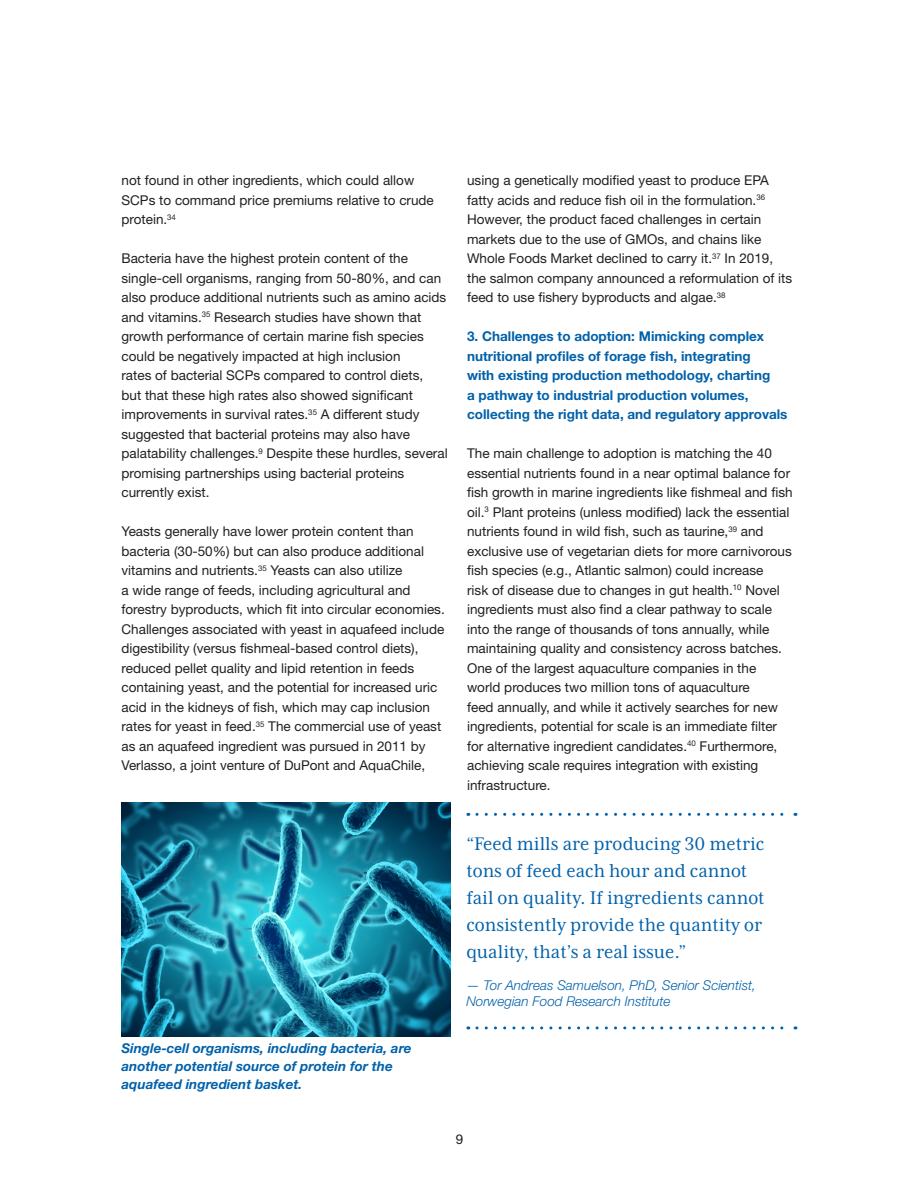
<style>
.page{position:relative;width:918px;height:1188px;background:#fff}
.page>*{position:absolute;margin:0;border:0;box-sizing:border-box;transform-origin:0 0}
.t1{font:21px/27px "Mrs Eaves XL Serif Nar OT";color:#0161aa}
.t2{font:13.5px/19.5px "Helvetica Neue LT Std";color:#231f20}
.Heading_1{font:700 13.5px/19.5px "Helvetica Neue LT Std";color:#0161aa}
.Heading_1-2{font:italic 700 13.5px/18px "Helvetica Neue LT Std";color:#0161aa}
.t3{font:italic 300 13.5px/16.2px "Helvetica Neue LT Std";color:#0161aa}
</style>
<div class="page">
<img style="left:122px;top:803px;width:329px;height:233px">
<svg style="left:477px;top:813px;width:319px;height:3px"></svg>
<svg style="left:477px;top:1026px;width:319px;height:3px"></svg>
<p class="t2" style="left:122px;top:170px;width:314px">not found in other ingredients, which could allow<br>SCPs to command price premiums relative to crude protein.<sup>34</sup></p>
<p class="t2" style="left:122px;top:248px;width:328px">Bacteria have the highest protein content of the single-cell organisms, ranging from 50-80%, and can also produce additional nutrients such as amino acids and vitamins.<sup>35</sup> Research studies have shown that growth performance of certain marine fish species could be negatively impacted at high inclusion<br>rates of bacterial SCPs compared to control diets,<br>but that these high rates also showed significant improvements in survival rates.<sup>35</sup> A different study suggested that bacterial proteins may also have palatability challenges.<sup>9</sup> Despite these hurdles, several promising partnerships using bacterial proteins currently exist.</p>
<p class="t2" style="left:122px;top:521px;width:325px">Yeasts generally have lower protein content than bacteria (30-50%) but can also produce additional vitamins and nutrients.<sup>35</sup> Yeasts can also utilize<br>a wide range of feeds, including agricultural and forestry byproducts, which fit into circular economies.<br>Challenges associated with yeast in aquafeed include digestibility (versus fishmeal-based control diets), reduced pellet quality and lipid retention in feeds containing yeast, and the potential for increased uric acid in the kidneys of fish, which may cap inclusion rates for yeast in feed.<sup>35</sup> The commercial use of yeast as an aquafeed ingredient was pursued in 2011 by Verlasso, a joint venture of DuPont and AquaChile,</p>
<p class="t2" style="left:467px;top:170px;width:327px">using a genetically modified yeast to produce EPA fatty acids and reduce fish oil in the formulation.<sup>36<br></sup>However, the product faced challenges in certain markets due to the use of GMOs, and chains like Whole Foods Market declined to carry it.<sup>37</sup> In 2019, the salmon company announced a reformulation of its feed to use fishery byproducts and algae.<sup>38</sup></p>
<p class="Heading_1" style="left:467px;top:326px;width:322px">3. Challenges to adoption: Mimicking complex nutritional profiles of forage fish, integrating<br>with existing production methodology, charting<br>a pathway to industrial production volumes, collecting the right data, and regulatory approvals</p>
<p class="t2" style="left:467px;top:443px;width:327px">The main challenge to adoption is matching the 40 essential nutrients found in a near optimal balance for fish growth in marine ingredients like fishmeal and fish oil.<sup>3</sup> Plant proteins (unless modified) lack the essential nutrients found in wild fish, such as taurine,<sup>39</sup> and exclusive use of vegetarian diets for more carnivorous fish species (e.g., Atlantic salmon) could increase<br>risk of disease due to changes in gut health.<sup>10</sup> Novel ingredients must also find a clear pathway to scale into the range of thousands of tons annually, while maintaining quality and consistency across batches.<br>One of the largest aquaculture companies in the world produces two million tons of aquaculture<br>feed annually, and while it actively searches for new ingredients, potential for scale is an immediate filter for alternative ingredient candidates.<sup>40</sup> Furthermore, achieving scale requires integration with existing infrastructure.</p>
<p class="Heading_1-2" style="left:122px;top:1039px;width:292px">Single-cell organisms, including bacteria, are another potential source of protein for the aquafeed ingredient basket.</p>
<p class="t1" style="left:466px;top:830px;width:300px">“Feed mills are producing 30 metric tons of feed each hour and cannot fail on quality. If ingredients cannot consistently provide the quantity or quality, that’s a real issue.”</p>
<p class="t3" style="left:466px;top:977px;width:291px">— Tor Andreas Samuelson, PhD, Senior Scientist,<br>Norwegian Food Research Institute</p>
<p class="t2" style="left:456px;top:1129px;width:9px">9</p>
</div>
